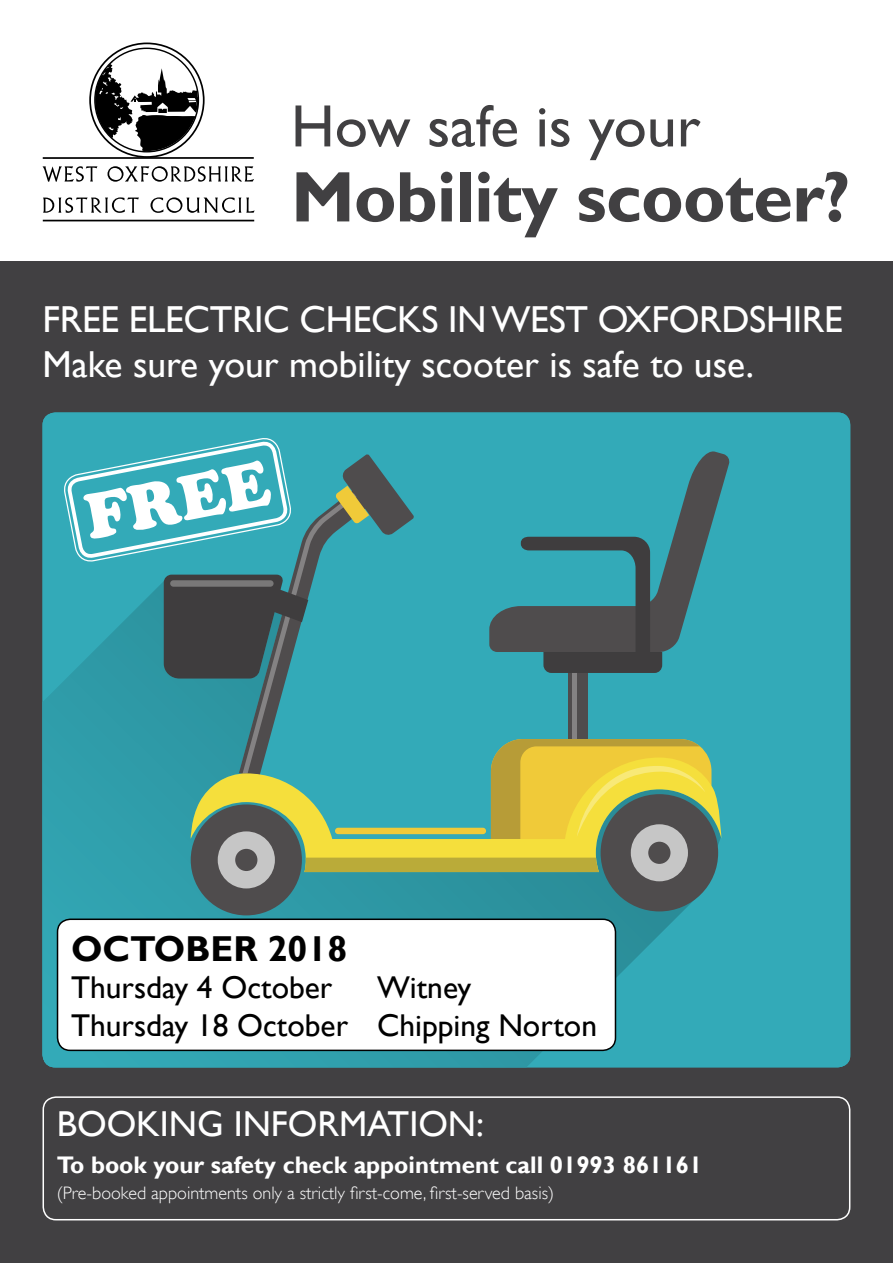
<style>
.page{position:relative;width:893px;height:1263px;background:#fff}
.page>*{position:absolute;margin:0;border:0;box-sizing:border-box;transform-origin:0 0}
.t1{font:700 72px "Gill Sans";letter-spacing:-.01em;color:#414042}
.t2{font:63px "Cooper Black Std";color:#fff}
.t3{font:60px "Gill Sans";color:#414042}
.t4{font:37.5px/45px "Gill Sans";letter-spacing:-.01em;color:#fff}
.t5{font:36px "Gill Sans";color:#fff}
.t6{font:700 36px "Gill Sans";color:#000}
.t7{font:31.5px/37.8px "Gill Sans";color:#000}
.t8{font:700 24px "Gill Sans";color:#fff}
.t9{font:300 18px "Gill Sans";color:#fff}
</style>
<div class="page">
<div style="left:0;top:261px;width:893px;height:1002px;background:#414042"></div>
<div style="left:43px;top:412px;width:807px;height:655px;background:#33aab8"></div>
<svg style="left:43px;top:581px;width:678px;height:486px;background:#30a2af"></svg>
<div style="left:601px;top:794px;width:117px;height:117px;background:#4f4c4d;border-radius:50%"></div>
<div style="left:631px;top:824px;width:57px;height:57px;background:#c6c6c6;border-radius:50%"></div>
<div style="left:191px;top:804px;width:111px;height:111px;background:#4f4c4d;border-radius:50%"></div>
<div style="left:218px;top:831px;width:57px;height:57px;background:#c6c6c6;border-radius:50%"></div>
<div style="left:568px;top:668px;width:20px;height:75px;background:#4f4c4d"></div>
<div style="left:572px;top:668px;width:5px;height:71px;background:#848283"></div>
<svg style="left:191px;top:757px;width:530px;height:115px"></svg>
<svg style="left:489px;top:449px;width:241px;height:203px;fill:#33aab8"></svg>
<svg style="left:521px;top:537px;width:141px;height:136px"></svg>
<div style="left:335px;top:828px;width:151px;height:6px;background:#f0ca39;border-radius:3px"></div>
<svg style="left:491px;top:739px;width:220px;height:106px"></svg>
<div style="left:304px;top:858px;width:295px;height:14px;background:#baab39"></div>
<hr style="left:43px;top:157px;width:211px;height:2px;background:#000">
<svg style="left:43px;top:197px;width:96px;height:16px"></svg>
<svg style="left:151px;top:197px;width:104px;height:16px"></svg>
<svg style="left:43px;top:166px;width:54px;height:16px"></svg>
<svg style="left:108px;top:166px;width:146px;height:16px"></svg>
<hr style="left:43px;top:220px;width:211px;height:1px;background:#000">
<div style="left:89px;top:43px;width:116px;height:115px;border:2px solid #000;border-radius:50%"></div>
<svg style="left:95px;top:48px;width:104px;height:104px"></svg>
<div style="left:43px;top:1096px;width:807px;height:124px;border:2px solid #fff;border-radius:13px"></div>
<svg style="left:63px;top:437px;width:351px;height:341px;background:#3b98a2"></svg>
<div style="left:58px;top:919px;width:557px;height:131px;background:#fff;border-radius:13px"></div>
<div style="left:57px;top:918px;width:559px;height:133px;border:2px solid #000;border-radius:13px"></div>
<h3 class="t3" style="left:291px;top:91px;width:411px">How safe is your</h3>
<h1 class="t1" style="left:291px;top:154px;width:561px">Mobility scooter?</h1>
<p class="t4" style="left:43px;top:298px;width:802px">FREE ELECTRIC CHECKS IN WEST OXFORDSHIRE<br>Make sure your mobility scooter is safe to use.</p>
<h2 class="t2" style="left:79px;top:480px;width:188px;rotate:-11deg">FREE</h2>
<p class="t6" style="left:71px;top:927px;width:278px">OCTOBER 2018</p>
<p class="t7" style="left:71px;top:969px;width:263px">Thursday 4 October</p>
<p class="t7" style="left:71px;top:969px;width:528px;text-indent:306px">Witney<br>Thursday 18 October Chipping Norton</p>
<p class="t5" style="left:57px;top:1102px;width:429px">BOOKING INFORMATION:</p>
<p class="t8" style="left:57px;top:1150px;width:647px">To book your safety check appointment call 01993 861161</p>
<p class="t9" style="left:57px;top:1182px;width:499px">(Pre-booked appointments only a strictly first-come, first-served basis)</p>
</div>
